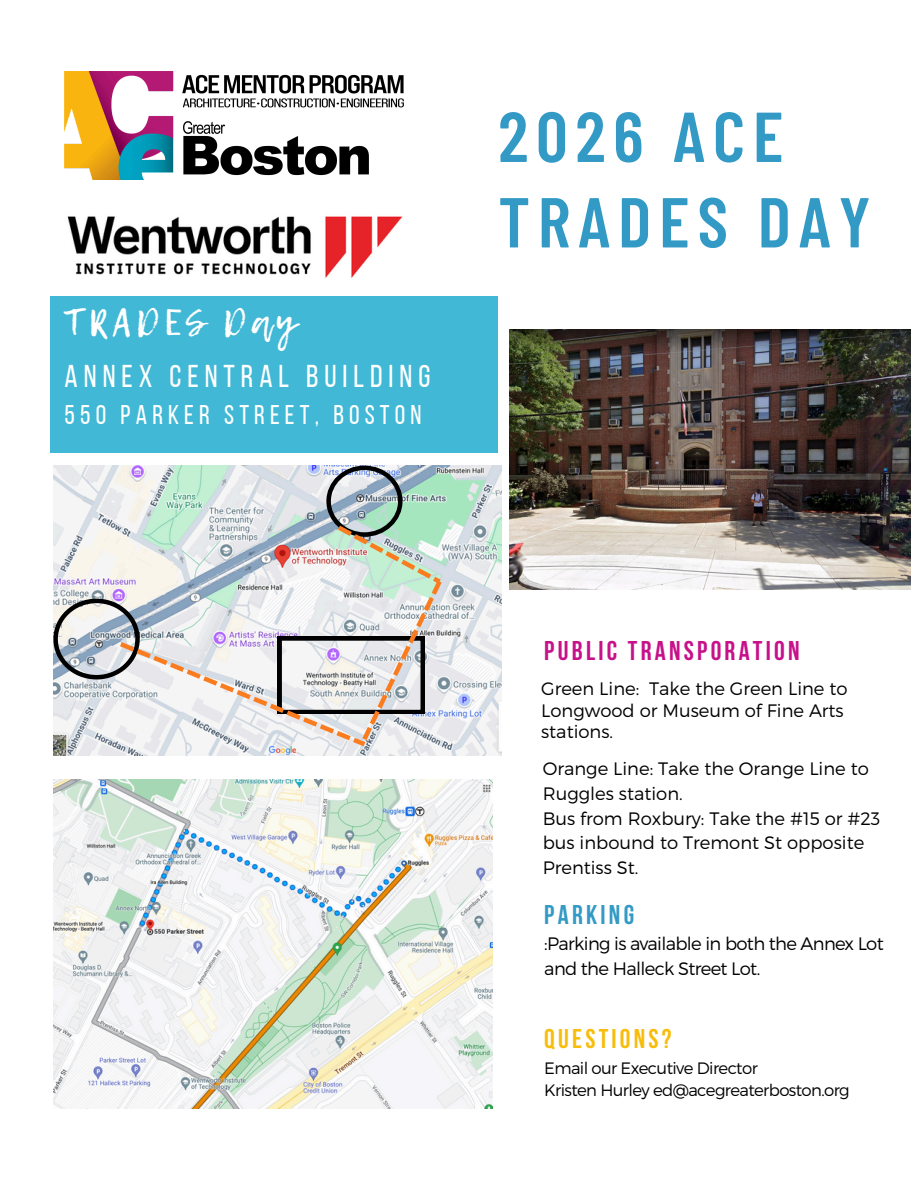
<style>
.page{position:relative;width:918px;height:1188px;background:#fff}
.page>*{position:absolute;margin:0;border:0;box-sizing:border-box;transform-origin:0 0}
.t1{font:600 70.5px/85.5px "Barlow Condensed";letter-spacing:.11em;color:#339ac6}
.t2{font:36.45px "Lemon Tuesday";letter-spacing:.12em;color:#fff}
.t3{font:31.5px "Bebas Neue";letter-spacing:.19em;color:#fff}
.t4{font:27px "Bebas Neue";letter-spacing:.19em;color:#fff}
.t5{font:700 27px "Bebas Neue";letter-spacing:.12em;color:#c7118a}
.t6{font:700 27px "Bebas Neue";letter-spacing:.12em;color:#f8bd0b}
.t7{font:700 27px "Bebas Neue";letter-spacing:.12em;color:#339ac6}
.t8{font:300 18px/24.8px "Montserrat";color:#000}
.t9{font:300 18px "Montserrat";letter-spacing:-.035em;color:#000}
.t10{font:300 16.5px "Montserrat";letter-spacing:-.035em;color:#000}
</style>
<div class="page">
<img style="left:65px;top:71px;width:339px;height:108px">
<div style="left:50px;top:296px;width:448px;height:157px;background:#41b8d5"></div>
<img style="left:53px;top:779px;width:439px;height:330px">
<img style="left:510px;top:330px;width:400px;height:260px">
<img style="left:67px;top:216px;width:336px;height:62px">
<img style="left:53px;top:465px;width:448px;height:290px">
<svg style="left:53px;top:466px;width:389px;height:280px"></svg>
<h2 class="t2" style="left:65px;top:295px;width:233px">TRADES Day</h2>
<h3 class="t3" style="left:65px;top:364px;width:367px">ANNEX CENTRAL BUILDING</h3>
<h5 class="t4" style="left:65px;top:404px;width:358px">550 PARKER STREET, BOSTON</h5>
<h1 class="t1" style="left:498px;top:91px;width:374px">2026 ACE<br>TRADES DAY</h1>
<h4 class="t5" style="left:544px;top:640px;width:257px">PUBLIC TRANSPORATION</h4>
<p class="t8" style="left:541px;top:677px;width:308px;line-height:21.3px">Green Line: Take the Green Line to<br>Longwood or Museum of Fine Arts stations.</p>
<p class="t8" style="left:543px;top:755px;width:328px">Orange Line: Take the Orange Line to<br>Ruggles station.</p>
<p class="t8" style="left:543px;top:805px;width:339px">Bus from Roxbury: Take the #15 or #23 bus inbound to Tremont St opposite<br>Prentiss St.</p>
<h4 class="t7" style="left:544px;top:904px;width:91px">PARKING</h4>
<p class="t9" style="left:544px;top:932px;width:341px">:Parking is available in both the Annex Lot</p>
<p class="t9" style="left:544px;top:957px;width:217px">and the Halleck Street Lot.</p>
<h4 class="t6" style="left:544px;top:1028px;width:129px">QUESTIONS?</h4>
<p class="t10" style="left:544px;top:1057px;width:215px">Email our Executive Director</p>
<p class="t10" style="left:544px;top:1080px;width:307px">Kristen Hurley ed@acegreaterboston.org</p>
</div>
